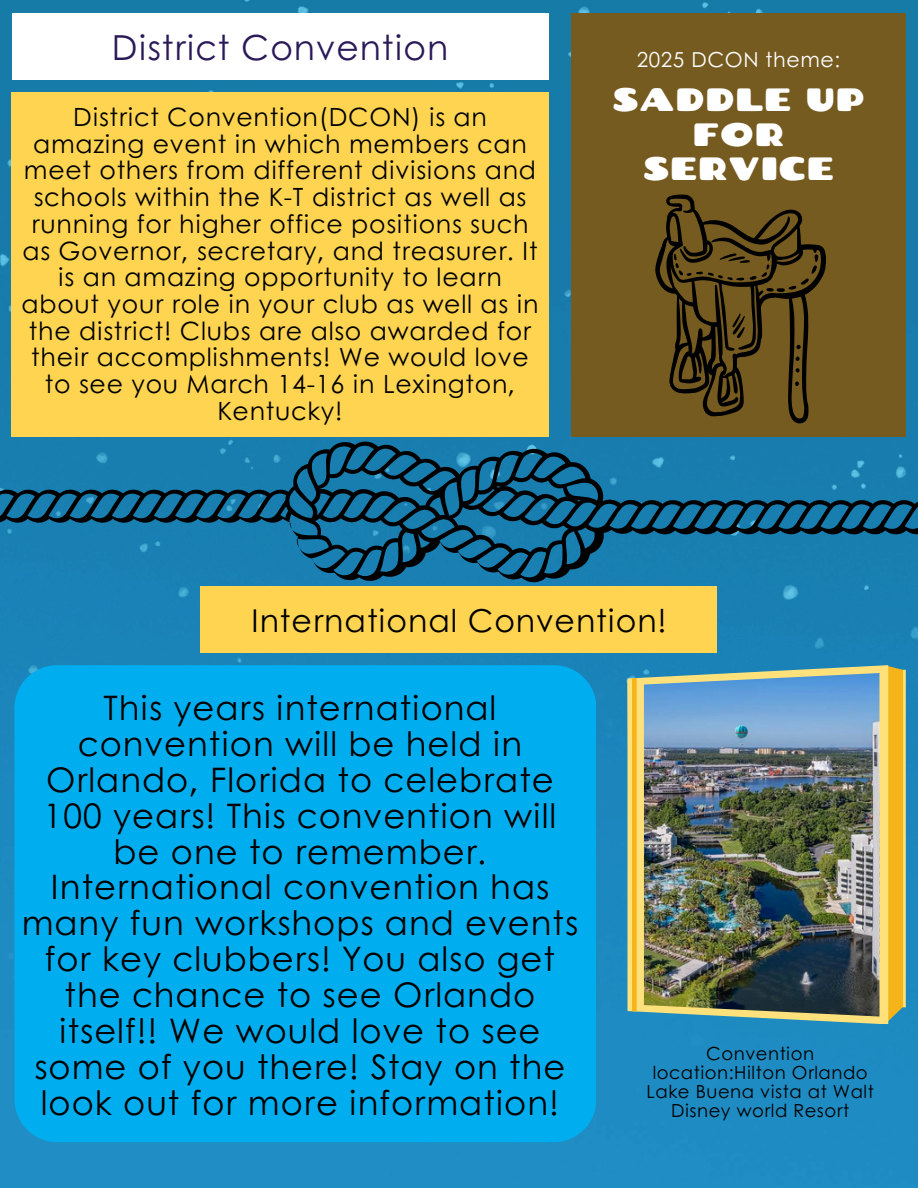
<style>
.page{position:relative;width:918px;height:1188px;background:#fff}
.page>*{position:absolute;margin:0;border:0;box-sizing:border-box;transform-origin:0 0}
.t1{font:34.5px "Century Gothic";letter-spacing:.03em;color:#2b1a58}
.t2{font:33.75px/35.8px "Century Gothic";letter-spacing:.03em;color:#000;text-align:center}
.t3{font:32.25px/34.8px "Chango";letter-spacing:.03em;color:#fff;text-align:center}
.t4{font:31.5px "Century Gothic";letter-spacing:.03em;color:#000}
.t5{font:25.05px/26.7px "Century Gothic";letter-spacing:.03em;color:#000;text-align:center}
.t6{font:20.7px "Century Gothic";letter-spacing:.03em;color:#fff}
.t7{font:18px/19.2px "Century Gothic";letter-spacing:.03em;color:#000;text-align:center}
</style>
<div class="page">
<img style="left:0;top:0;width:918px;height:1188px">
<div style="left:12px;top:13px;width:536px;height:67px;background:#fff"></div>
<div style="left:571px;top:13px;width:335px;height:423px;background:#765b20"></div>
<div style="left:12px;top:92px;width:536px;height:344px;background:#fed450"></div>
<div style="left:201px;top:587px;width:516px;height:66px;background:#fed450"></div>
<div style="left:15px;top:665px;width:581px;height:477px;background:#00aeef"></div>
<svg style="left:655px;top:194px;width:171px;height:230px"></svg>
<svg style="left:0;top:440px;width:918px;height:144px;background:#156b95"></svg>
<svg style="left:888px;top:665px;width:15px;height:359px;background:#edb320"></svg>
<svg style="left:628px;top:665px;width:260px;height:359px;background:#bec68e"></svg>
<div style="left:632px;top:678px;width:5px;height:334px;background:#f5b419"></div>
<img style="left:644px;top:673px;width:235px;height:344px">
<h2 class="t1" style="left:112px;top:21px;width:338px">District Convention</h2>
<h1 class="t5" style="left:22px;top:103px;width:518px">District Convention(DCON) is an amazing event in which members can meet others from different divisions and schools within the K-T district as well as running for higher office positions such as Governor, secretary, and treasurer. It is an amazing opportunity to learn about your role in your club as well as in the district! Clubs are also awarded for their accomplishments! We would love to see you March 14-16 in Lexington, Kentucky!</h1>
<h2 class="t6" style="left:637px;top:44px;width:205px">2025 DCON theme:</h2>
<p class="t3" style="left:613px;top:81px;width:253px">SADDLE UP<br>FOR<br>SERVICE</p>
<h3 class="t4" style="left:251px;top:596px;width:417px">International Convention!</h3>
<p class="t2" style="left:22px;top:688px;width:558px">This years international convention will be held in<br>Orlando, Florida to celebrate<br>100 years! This convention will be one to remember.<br>International convention has many fun workshops and events for key clubbers! You also get the chance to see Orlando itself!! We would love to see some of you there! Stay on the look out for more information!</p>
<h2 class="t7" style="left:647px;top:1043px;width:229px">Convention location:Hilton Orlando<br>Lake Buena vista at Walt<br>Disney world Resort</h2>
</div>
